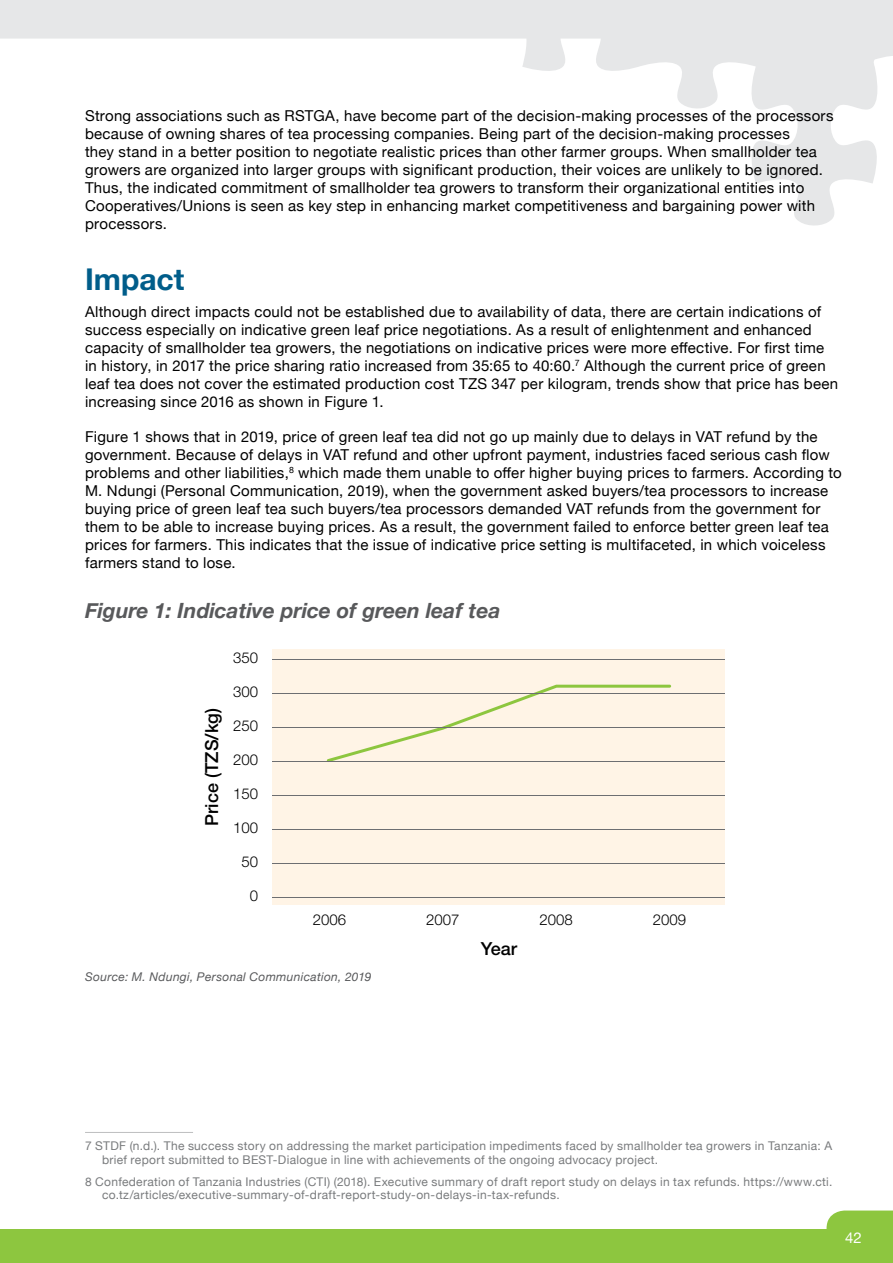
<style>
.page{position:relative;width:893px;height:1263px;background:#fff}
.page>*{position:absolute;margin:0;border:0;box-sizing:border-box;transform-origin:0 0}
.t1{font:700 30px "Helvetica Neue";color:#005d8a}
.t2{font:italic 700 21px "Helvetica Neue";color:#58595b}
.t3{font:500 18px "Helvetica Neue";color:#000}
.t4{font:15px/18px "Helvetica Neue";letter-spacing:.015em;color:#000}
.t5{font:300 15px "Helvetica Neue";color:#000}
.t6{font:15px "Helvetica Neue";color:#fff}
.t7{font:12px/13.5px "Helvetica Neue";letter-spacing:.025em;color:#797b7d}
.t8{font:italic 12px "Helvetica Neue";letter-spacing:.025em;color:#58595b}
</style>
<div class="page">
<svg style="left:0;top:0;width:893px;height:226px"></svg>
<div style="left:0;top:1230px;width:893px;height:33px;background:#8dc63f"></div>
<svg style="left:826px;top:1210px;width:67px;height:20px"></svg>
<hr style="left:85px;top:1132px;width:108px;height:1px;background:#bdbebf">
<div style="left:272px;top:649px;width:452px;height:256px;background:#fff4e6"></div>
<svg style="left:327px;top:685px;width:344px;height:76px"></svg>
<hr style="left:272px;top:693px;width:452px;height:1px;background:#6d6e71">
<hr style="left:272px;top:659px;width:452px;height:1px;background:#6d6e71">
<hr style="left:272px;top:727px;width:452px;height:1px;background:#6d6e71">
<hr style="left:272px;top:761px;width:452px;height:1px;background:#6d6e71">
<hr style="left:272px;top:795px;width:452px;height:1px;background:#6d6e71">
<hr style="left:272px;top:829px;width:452px;height:1px;background:#6d6e71">
<hr style="left:272px;top:863px;width:452px;height:1px;background:#6d6e71">
<hr style="left:272px;top:897px;width:452px;height:1px;background:#6d6e71">
<p class="t4" style="left:85px;top:107px;width:750px">Strong associations such as RSTGA, have become part of the decision-making processes of the processors because of owning shares of tea processing companies. Being part of the decision-making processes<br>they stand in a better position to negotiate realistic prices than other farmer groups. When smallholder tea growers are organized into larger groups with significant production, their voices are unlikely to be ignored.<br>Thus, the indicated commitment of smallholder tea growers to transform their organizational entities into Cooperatives/Unions is seen as key step in enhancing market competitiveness and bargaining power with processors.</p>
<h1 class="t1" style="left:85px;top:256px;width:101px">Impact</h1>
<p class="t4" style="left:85px;top:303px;width:755px">Although direct impacts could not be established due to availability of data, there are certain indications of success especially on indicative green leaf price negotiations. As a result of enlightenment and enhanced capacity of smallholder tea growers, the negotiations on indicative prices were more effective. For first time in history, in 2017 the price sharing ratio increased from 35:65 to 40:60.<sup>7</sup> Although the current price of green leaf tea does not cover the estimated production cost TZS 347 per kilogram, trends show that price has been increasing since 2016 as shown in Figure 1.</p>
<p class="t4" style="left:85px;top:428px;width:758px">Figure 1 shows that in 2019, price of green leaf tea did not go up mainly due to delays in VAT refund by the government. Because of delays in VAT refund and other upfront payment, industries faced serious cash flow problems and other liabilities,<sup>8</sup> which made them unable to offer higher buying prices to farmers. According to M. Ndungi (Personal Communication, 2019), when the government asked buyers/tea processors to increase buying price of green leaf tea such buyers/tea processors demanded VAT refunds from the government for them to be able to increase buying prices. As a result, the government failed to enforce better green leaf tea prices for farmers. This indicates that the issue of indicative price setting is multifaceted, in which voiceless farmers stand to lose.</p>
<h2 class="t2" style="left:85px;top:594px;width:417px">Figure 1: Indicative price of green leaf tea</h2>
<p class="t3" style="left:197px;top:826px;width:120px;rotate:-90deg">Price (TZS/kg)</p>
<p class="t5" style="left:233px;top:646px;width:27px">350</p>
<p class="t5" style="left:233px;top:680px;width:27px">300</p>
<p class="t5" style="left:233px;top:714px;width:27px">250</p>
<p class="t5" style="left:233px;top:748px;width:27px">200</p>
<p class="t5" style="left:233px;top:782px;width:27px">150</p>
<p class="t5" style="left:233px;top:816px;width:27px">100</p>
<p class="t5" style="left:242px;top:850px;width:18px">50</p>
<p class="t5" style="left:250px;top:884px;width:10px">0</p>
<p class="t5" style="left:313px;top:908px;width:35px">2006</p>
<p class="t5" style="left:426px;top:908px;width:35px">2007</p>
<p class="t5" style="left:540px;top:908px;width:35px">2008</p>
<p class="t5" style="left:653px;top:908px;width:35px">2009</p>
<p class="t3" style="left:481px;top:934px;width:38px">Year</p>
<p class="t8" style="left:85px;top:968px;width:288px">Source: M. Ndungi, Personal Communication, 2019</p>
<p class="t7" style="left:102px;top:1140px;width:732px;text-indent:-17px">7 STDF (n.d.). The success story on addressing the market participation impediments faced by smallholder tea growers in Tanzania: A brief report submitted to BEST-Dialogue in line with achievements of the ongoing advocacy project.</p>
<p class="t7" style="left:102px;top:1175px;width:732px;text-indent:-17px">8 Confederation of Tanzania Industries (CTI) (2018). Executive summary of draft report study on delays in tax refunds. https://www.cti. co.tz/articles/executive-summary-of-draft-report-study-on-delays-in-tax-refunds.</p>
<p class="t6" style="left:845px;top:1226px;width:18px">42</p>
</div>
